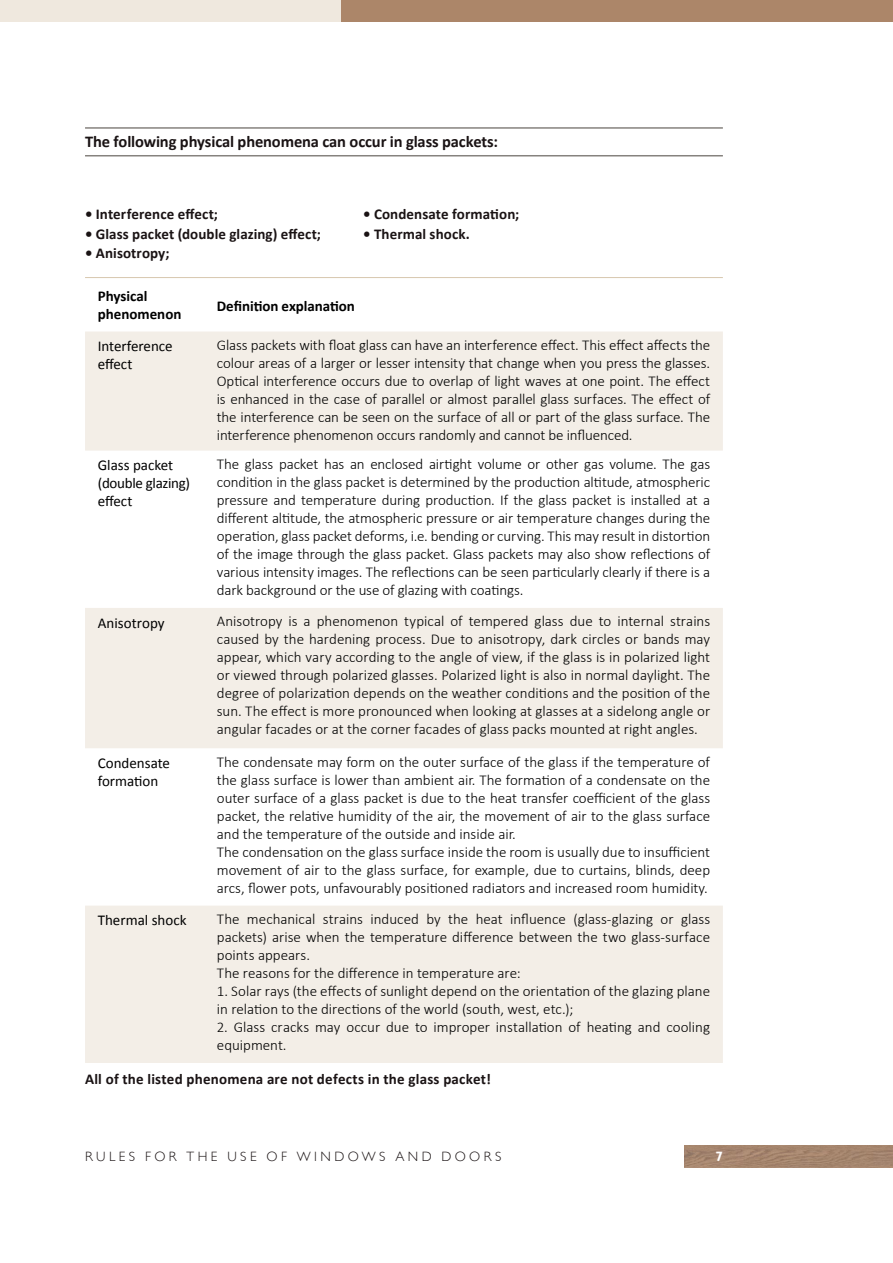
<style>
.page{position:relative;width:893px;height:1263px;background:#fff}
.page>*{position:absolute;margin:0;border:0;box-sizing:border-box;transform-origin:0 0}
.t1{font:700 16.5px "Calibri";letter-spacing:-.01em;color:#1a1314}
.t2{font:300 15px/18px "Calibri";color:#000}
.t3{font:700 15px "Calibri";letter-spacing:.01em;color:#1a1314}
.t4{font:15px/18px "Calibri";color:#000}
.t5{font:700 15px/18px "Calibri";color:#000}
.t6{font:15px/18px "Calibri";letter-spacing:-.02em;color:#000}
.t7{font:13.5px "Gill Sans Alt One WGL Light";letter-spacing:.25em;color:#1a1314}
.t8{font:700 13.5px "Gill Sans Alt One WGL";color:#fff}
</style>
<div class="page">
<img style="left:684px;top:1145px;width:209px;height:22px">
<div style="left:0;top:0;width:341px;height:22px;background:#efe8de"></div>
<div style="left:341px;top:0;width:552px;height:22px;background:#ac8669"></div>
<svg style="left:85px;top:331px;width:638px;height:732px;fill:#f3eee7"></svg>
<hr style="left:85px;top:127px;width:638px;height:2px;background:#86827e">
<hr style="left:85px;top:155px;width:638px;height:1px;background:#86827e">
<hr style="left:85px;top:277px;width:638px;height:1px;background:#d7c7ae">
<p class="t1" style="left:85px;top:130px;width:414px">The following physical phenomena can occur in glass packets:</p>
<p class="t3" style="left:85px;top:204px;width:134px">• Interference effect;</p>
<p class="t3" style="left:85px;top:224px;width:237px">• Glass packet (double glazing) effect;</p>
<p class="t3" style="left:85px;top:243px;width:86px">• Anisotropy;</p>
<p class="t3" style="left:363px;top:204px;width:158px">• Condensate formation;</p>
<p class="t3" style="left:363px;top:224px;width:108px">• Thermal shock.</p>
<p class="t5" style="left:98px;top:287px;width:85px">Physical phenomenon</p>
<p class="t5" style="left:217px;top:297px;width:139px">Definition explanation</p>
<p class="t4" style="left:98px;top:337px;width:76px">Interference effect</p>
<p class="t2" style="left:217px;top:336px;width:495px;text-align:justify">Glass packets with float glass can have an interference effect. This effect affects the colour areas of a larger or lesser intensity that change when you press the glasses.<br>Optical interference occurs due to overlap of light waves at one point. The effect is enhanced in the case of parallel or almost parallel glass surfaces. The effect of the interference can be seen on the surface of all or part of the glass surface. The interference phenomenon occurs randomly and cannot be influenced.</p>
<p class="t6" style="left:98px;top:456px;width:94px">Glass packet (double glazing) effect</p>
<p class="t2" style="left:217px;top:455px;width:495px;text-align:justify">The glass packet has an enclosed airtight volume or other gas volume. The gas condition in the glass packet is determined by the production altitude, atmospheric pressure and temperature during production. If the glass packet is installed at a different altitude, the atmospheric pressure or air temperature changes during the operation, glass packet deforms, i.e. bending or curving. This may result in distortion of the image through the glass packet. Glass packets may also show reflections of various intensity images. The reflections can be seen particularly clearly if there is a dark background or the use of glazing with coatings.</p>
<p class="t4" style="left:98px;top:614px;width:68px">Anisotropy</p>
<p class="t2" style="left:217px;top:612px;width:495px;text-align:justify">Anisotropy is a phenomenon typical of tempered glass due to internal strains caused by the hardening process. Due to anisotropy, dark circles or bands may appear, which vary according to the angle of view, if the glass is in polarized light or viewed through polarized glasses. Polarized light is also in normal daylight. The degree of polarization depends on the weather conditions and the position of the sun. The effect is more pronounced when looking at glasses at a sidelong angle or angular facades or at the corner facades of glass packs mounted at right angles.</p>
<p class="t4" style="left:98px;top:754px;width:74px">Condensate formation</p>
<p class="t2" style="left:217px;top:752px;width:495px">The condensate may form on the outer surface of the glass if the temperature of the glass surface is lower than ambient air. The formation of a condensate on the outer surface of a glass packet is due to the heat transfer coefficient of the glass packet, the relative humidity of the air, the movement of air to the glass surface and the temperature of the outside and inside air.<br>The condensation on the glass surface inside the room is usually due to insufficient movement of air to the glass surface, for example, due to curtains, blinds, deep arcs, flower pots, unfavourably positioned radiators and increased room humidity.</p>
<p class="t4" style="left:98px;top:911px;width:90px">Thermal shock</p>
<p class="t2" style="left:217px;top:910px;width:495px">The mechanical strains induced by the heat influence (glass-glazing or glass packets) arise when the temperature difference between the two glass-surface points appears.<br>The reasons for the difference in temperature are:</p>
<p class="t2" style="left:217px;top:982px;width:495px">1. Solar rays (the effects of sunlight depend on the orientation of the glazing plane in relation to the directions of the world (south, west, etc.);</p>
<p class="t2" style="left:217px;top:1018px;width:495px">2. Glass cracks may occur due to improper installation of heating and cooling equipment.</p>
<p class="t3" style="left:85px;top:1070px;width:407px">All of the listed phenomena are not defects in the glass packet!</p>
<p class="t7" style="left:85px;top:1148px;width:418px">RULES FOR THE USE OF WINDOWS AND DOORS</p>
<p class="t8" style="left:715px;top:1147px;width:9px">7</p>
</div>
